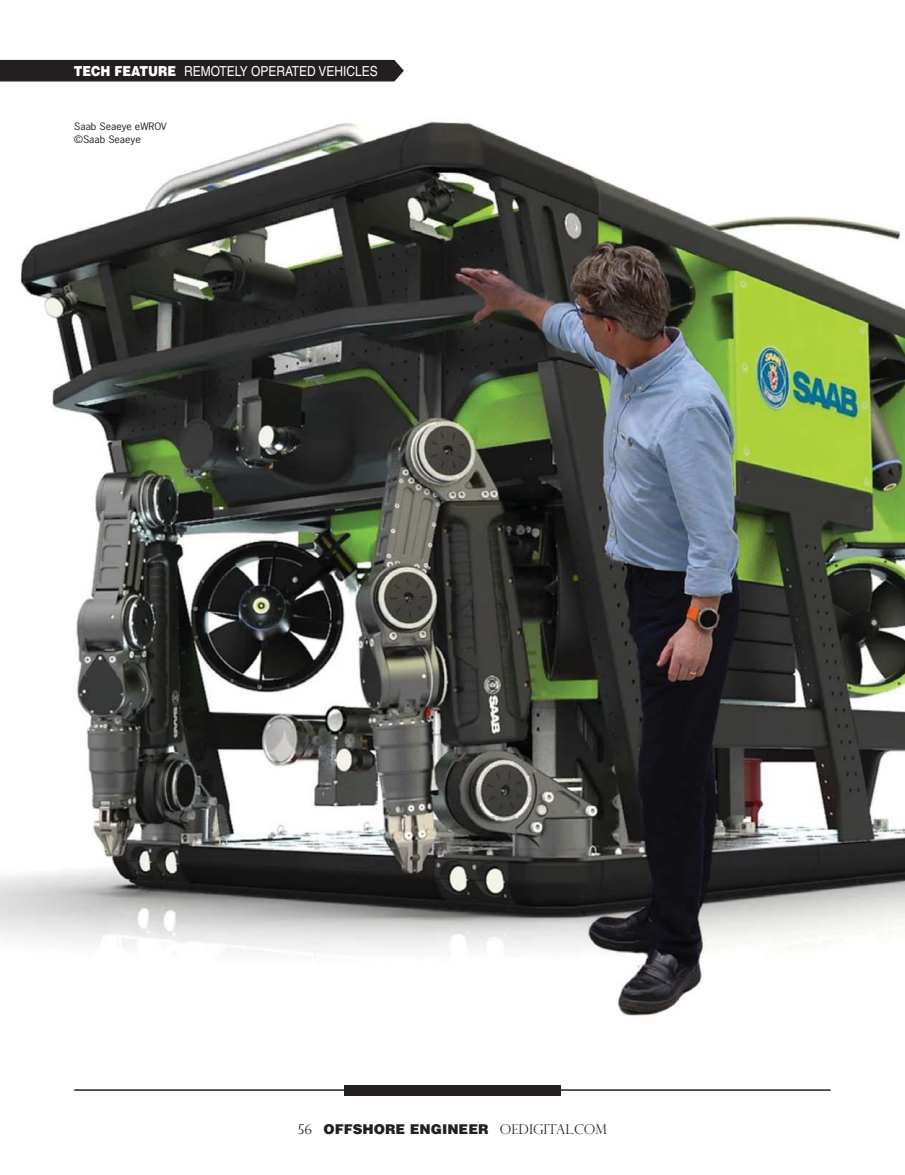
<style>
.page{position:relative;width:905px;height:1175px;background:#fff}
.page>*{position:absolute;margin:0;border:0;box-sizing:border-box;transform-origin:0 0}
.t1{font:13.8px "Helvetica";color:#fff;scale:.87 1}
.t2{font:900 13.5px "Helvetica";color:#231f20}
.t3{font:9.6px/12.6px "News Gothic";color:#231f20;scale:1.09 1}
.s1{font-weight:900}
.s2{font-family:"Perpetua Titling";font-weight:300}
</style>
<div class="page">
<hr style="left:74px;top:1089px;width:756px;height:1px;background:#231f20">
<div style="left:344px;top:1084px;width:216px;height:11px;background:#231f20"></div>
<img style="left:0;top:59px;width:904px;height:957px">
<div style="left:0;top:60px;width:404px;height:21px;background:#231f20"></div>
<p class="t1" style="left:74px;top:66px;width:351px"><span class="s1">TECH FEATURE</span> REMOTELY OPERATED VEHICLES</p>
<p class="t3" style="left:74px;top:121px;width:86px">Saab Seaeye eWROV ©Saab Seaeye</p>
<p class="t2" style="left:298px;top:1124px;width:311px"><span class="s2">56</span> OFFSHORE ENGINEER <span class="s2">OEDIGITAL.COM</span></p>
</div>
